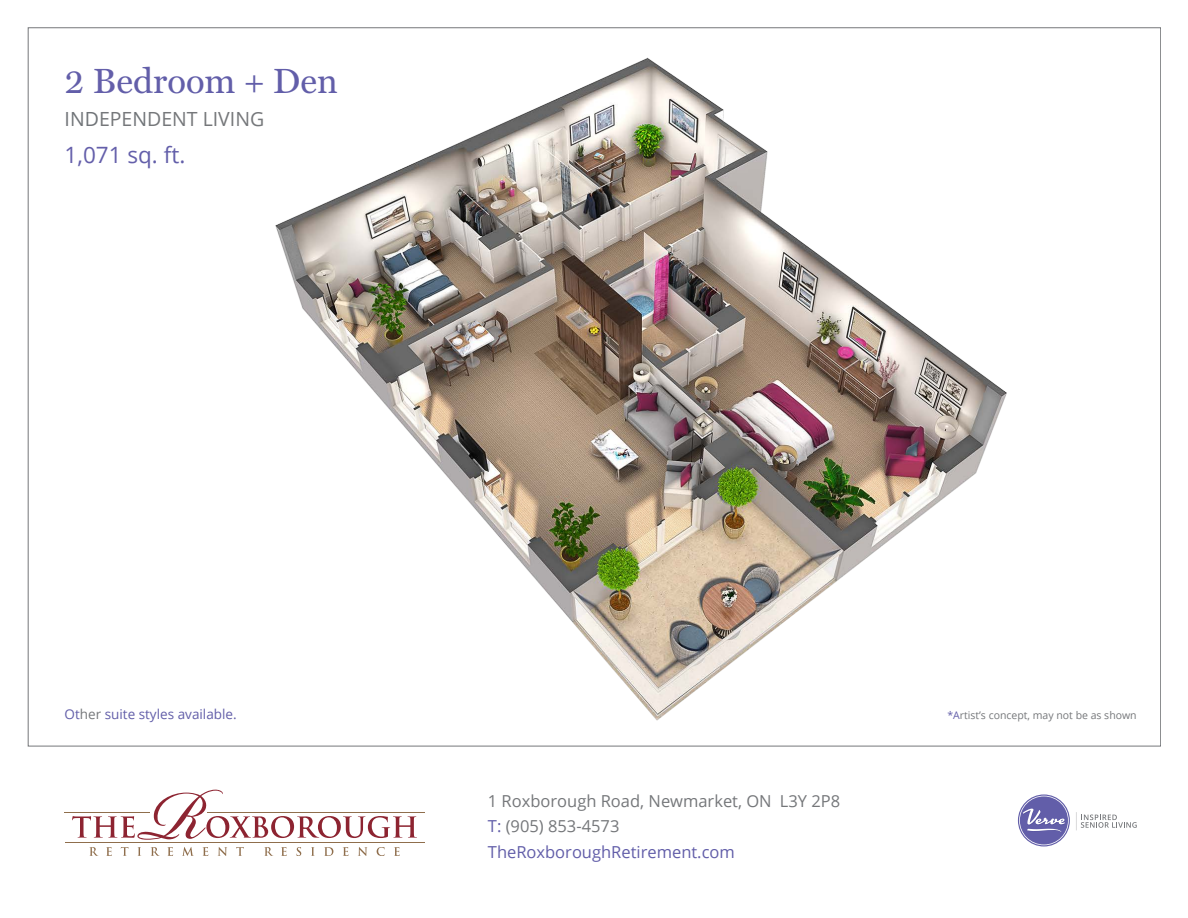
<style>
.page{position:relative;width:1188px;height:918px;background:#fff}
.page>*{position:absolute;margin:0;border:0;box-sizing:border-box;transform-origin:0 0}
.t1{font:35.25px "Miller Text";color:#625ea9}
.t2{font:22.5px "Open Sans";color:#645faa}
.t3{font:19.5px "Open Sans";color:#75777a}
.body{font:16.5px "Open Sans";color:#75777a}
.URL{font:16.5px "Open Sans";color:#625ea9}
._4_-_address{font:16.5px "Open Sans";color:#75777a}
.t4{font:13.5px "Open Sans";color:#625ea9}
.t5{font:10.5px "Open Sans";color:#75777a}
.s1{color:#645faa}
.s2{color:#707478}
.s3{color:#625ea9}
.s4{color:#75777a}
</style>
<div class="page">
<img style="left:269px;top:27px;width:744px;height:720px">
<svg style="left:1018px;top:794px;width:52px;height:52px"></svg>
<svg style="left:1076px;top:812px;width:61px;height:18px"></svg>
<hr style="left:65px;top:842px;width:359px;height:1px;background:#8f6e4c">
<svg style="left:72px;top:790px;width:345px;height:50px"></svg>
<hr style="left:207px;top:812px;width:217px;height:1px;background:#8f6e4c">
<hr style="left:65px;top:812px;width:85px;height:1px;background:#8f6e4c">
<svg style="left:89px;top:847px;width:9px;height:9px"></svg>
<svg style="left:106px;top:847px;width:6px;height:9px"></svg>
<svg style="left:121px;top:847px;width:7px;height:9px"></svg>
<svg style="left:138px;top:847px;width:3px;height:9px"></svg>
<svg style="left:151px;top:847px;width:9px;height:9px"></svg>
<svg style="left:167px;top:847px;width:6px;height:9px"></svg>
<svg style="left:182px;top:847px;width:12px;height:9px"></svg>
<svg style="left:203px;top:847px;width:5px;height:9px"></svg>
<svg style="left:218px;top:847px;width:9px;height:9px"></svg>
<svg style="left:236px;top:847px;width:8px;height:9px"></svg>
<svg style="left:264px;top:847px;width:9px;height:9px"></svg>
<svg style="left:281px;top:847px;width:6px;height:9px"></svg>
<svg style="left:297px;top:847px;width:4px;height:9px"></svg>
<svg style="left:311px;top:847px;width:4px;height:9px"></svg>
<svg style="left:324px;top:847px;width:9px;height:9px"></svg>
<svg style="left:343px;top:847px;width:5px;height:9px"></svg>
<svg style="left:358px;top:847px;width:9px;height:9px"></svg>
<svg style="left:377px;top:847px;width:8px;height:9px"></svg>
<svg style="left:394px;top:847px;width:6px;height:9px"></svg>
<h1 class="t1" style="left:65px;top:60px;width:275px">2 <span class="s1">B</span>edroom + Den</h1>
<p class="t3" style="left:65px;top:105px;width:201px"><span class="s2">IND</span>EPE<span class="s2">N</span>DENT LIVING</p>
<h2 class="t2" style="left:65px;top:140px;width:122px">1,071 s<span class="s3">q. ft.</span></h2>
<p class="t4" style="left:65px;top:705px;width:174px">Ot<span class="s4">her</span> suite styles available.</p>
<p class="t5" style="left:947px;top:708px;width:191px"><span class="s3">*A</span>rtist’s concept, may not be as shown</p>
<p class="body" style="left:488px;top:790px;width:354px">1 Roxborough Road, Newmarket, ON L3Y 2P8</p>
<p class="_4_-_address" style="left:488px;top:815px;width:133px"><span class="s3">T:</span> (905) 853-4573</p>
<p class="URL" style="left:488px;top:841px;width:248px">TheRoxboroughRetirement.com</p>
</div>
